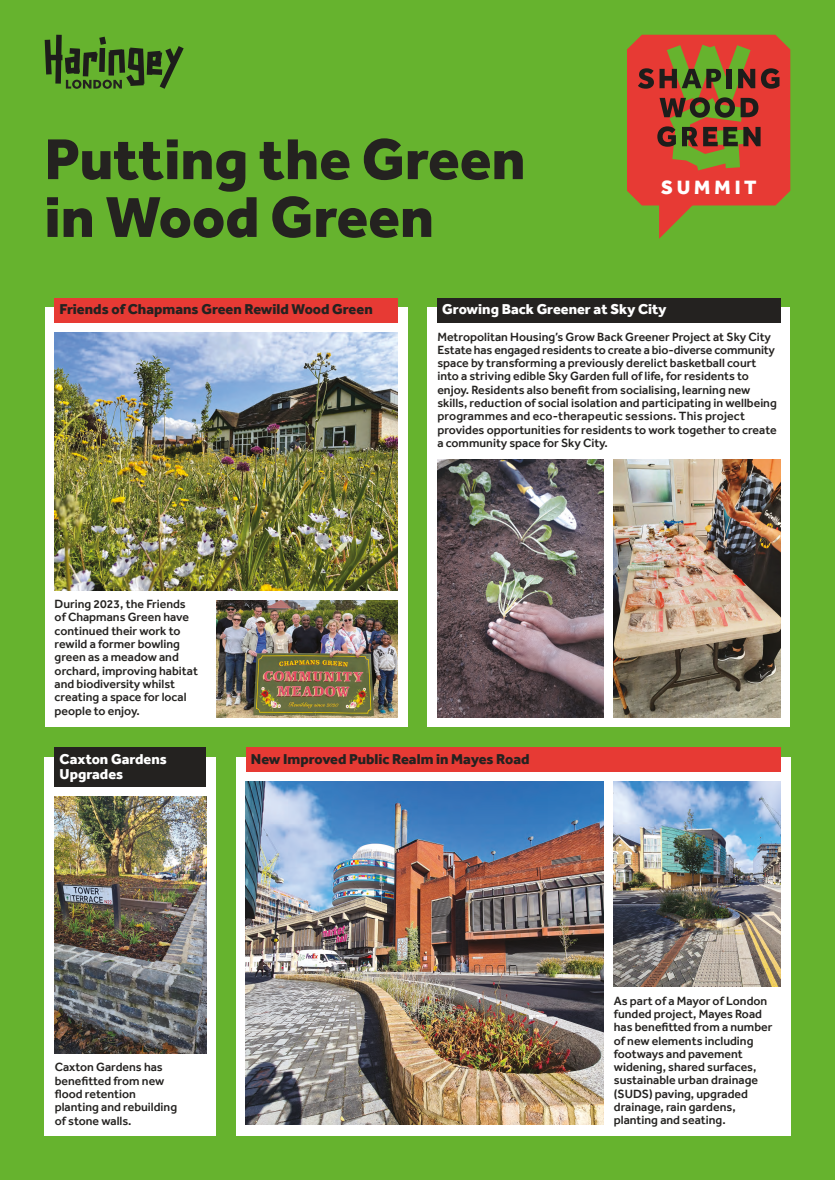
<style>
.page{position:relative;width:835px;height:1180px;background:#fff}
.page>*{position:absolute;margin:0;border:0;box-sizing:border-box;transform-origin:0 0}
.t1{font:800 59.5px "Effra";color:#242220}
.t2{font:800 19.84px "Effra";letter-spacing:.2em;color:#fff}
.t3{font:800 14.7px "Effra";color:#242220}
.t4{font:800 14.7px/15px "Effra";color:#fff}
.t5{font:500 12.25px/13.3px "Effra";color:#242220}
</style>
<div class="page">
<div style="left:0;top:0;width:834px;height:1180px;background:#66b32e"></div>
<svg style="left:45px;top:35px;width:139px;height:54px"></svg>
<svg style="left:627px;top:35px;width:163px;height:204px"></svg>
<div style="left:45px;top:756px;width:171px;height:379px;background:#fff"></div>
<div style="left:236px;top:756px;width:554px;height:379px;background:#fff"></div>
<div style="left:45px;top:307px;width:362px;height:420px;background:#fff"></div>
<div style="left:427px;top:307px;width:363px;height:420px;background:#fff"></div>
<div style="left:55px;top:298px;width:342px;height:24px;background:#e73a34"></div>
<div style="left:55px;top:747px;width:151px;height:39px;background:#242220"></div>
<div style="left:246px;top:747px;width:534px;height:24px;background:#e73a34"></div>
<div style="left:437px;top:298px;width:343px;height:24px;background:#242220"></div>
<img style="left:216px;top:600px;width:181px;height:117px">
<img style="left:55px;top:333px;width:342px;height:257px">
<img style="left:613px;top:781px;width:167px;height:205px">
<img style="left:246px;top:781px;width:357px;height:343px">
<img style="left:437px;top:459px;width:166px;height:258px">
<img style="left:55px;top:796px;width:151px;height:257px">
<img style="left:613px;top:459px;width:167px;height:258px">
<h1 class="t1" style="left:44px;top:124px;width:482px">Putting the Green</h1>
<h1 class="t1" style="left:44px;top:182px;width:391px">in Wood Green</h1>
<h2 class="t2" style="left:661px;top:175px;width:97px">SUMMIT</h2>
<p class="t3" style="left:60px;top:301px;width:314px">Friends of Chapmans Green Rewild Wood Green</p>
<p class="t5" style="left:55px;top:597px;width:145px">During 2023, the Friends of Chapmans Green have continued their work to rewild a former bowling green as a meadow and orchard, improving habitat and biodiversity whilst creating a space for local people to enjoy.</p>
<p class="t4" style="left:442px;top:302px;width:226px">Growing Back Greener at Sky City</p>
<p class="t5" style="left:437px;top:330px;width:341px">Metropolitan Housing’s Grow Back Greener Project at Sky City Estate has engaged residents to create a bio-diverse community space by transforming a previously derelict basketball court into a striving edible Sky Garden full of life, for residents to enjoy. Residents also benefit from socialising, learning new skills, reduction of social isolation and participating in wellbeing programmes and eco-therapeutic sessions. This project provides opportunities for residents to work together to create a community space for Sky City.</p>
<p class="t4" style="left:60px;top:751px;width:109px">Caxton Gardens<br>Upgrades</p>
<p class="t3" style="left:251px;top:750px;width:280px">New Improved Public Realm in Mayes Road</p>
<p class="t5" style="left:55px;top:1060px;width:124px">Caxton Gardens has benefitted from new flood retention planting and rebuilding of stone walls.</p>
<p class="t5" style="left:613px;top:993px;width:160px">As part of a Mayor of London funded project, Mayes Road has benefitted from a number of new elements including footways and pavement widening, shared surfaces, sustainable urban drainage (SUDS) paving, upgraded drainage, rain gardens, planting and seating.</p>
</div>
